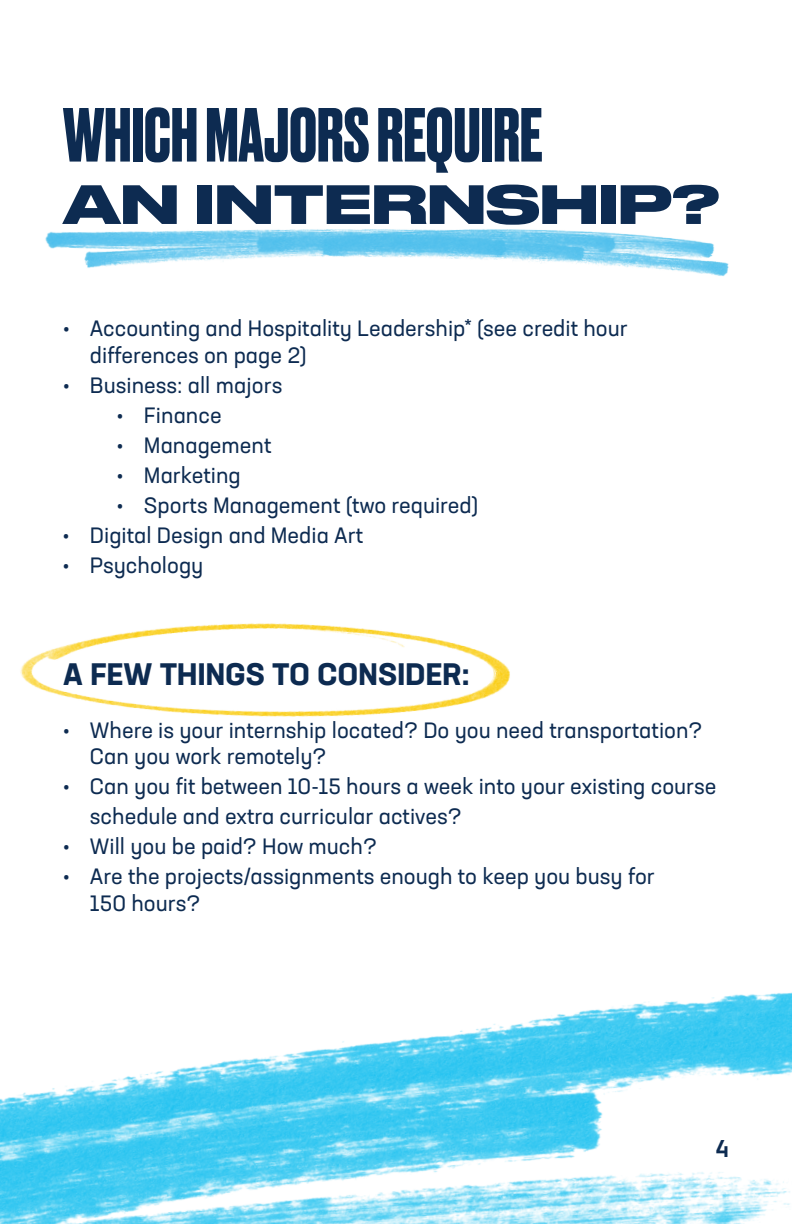
<style>
.page{position:relative;width:792px;height:1224px;background:#fff}
.page>*{position:absolute;margin:0;border:0;box-sizing:border-box;transform-origin:0 0}
.t1{font:700 72px "Druk";color:#0d2b51}
.t2{font:700 52px "Druk Wide";color:#0d2b51}
.t3{font:700 30.6px "Neusa Next Pro";letter-spacing:.01em;color:#0d2b51}
.t4{font:500 24px "Neusa Next Pro";color:#0d2b51}
.t5{font:22px/26.4px "Neusa Next Pro";color:#0d2b51}
</style>
<div class="page">
<img style="left:45px;top:229px;width:684px;height:47px">
<img style="left:20px;top:623px;width:490px;height:94px">
<img style="left:0;top:992px;width:792px;height:232px">
<h1 class="t1" style="left:63px;top:86px;width:481px">WHICH MAJORS REQUIRE</h1>
<h2 class="t2" style="left:63px;top:162px;width:658px">AN INTERNSHIP?</h2>
<p class="t5" style="left:90px;top:315px;width:539px;text-indent:-27px">• Accounting and Hospitality Leadership* (see credit hour differences on page 2)</p>
<p class="t5" style="left:63px;top:372px;width:221px">• Business: all majors</p>
<p class="t5" style="left:117px;top:402px;width:106px">• Finance</p>
<p class="t5" style="left:117px;top:432px;width:156px">• Management</p>
<p class="t5" style="left:117px;top:462px;width:125px">• Marketing</p>
<p class="t5" style="left:117px;top:492px;width:363px">• Sports Management (two required)</p>
<p class="t5" style="left:63px;top:522px;width:302px">• Digital Design and Media Art</p>
<p class="t5" style="left:63px;top:552px;width:142px">• Psychology</p>
<h3 class="t3" style="left:63px;top:655px;width:408px">A FEW THINGS TO CONSIDER:</h3>
<p class="t5" style="left:90px;top:717px;width:614px;text-indent:-27px">• Where is your internship located? Do you need transportation?<br>Can you work remotely?</p>
<p class="t5" style="left:90px;top:771px;width:628px;line-height:30px;text-indent:-27px">• Can you fit between 10-15 hours a week into your existing course schedule and extra curricular actives?</p>
<p class="t5" style="left:63px;top:833px;width:316px">• Will you be paid? How much?</p>
<p class="t5" style="left:90px;top:863px;width:566px;text-indent:-27px">• Are the projects/assignments enough to keep you busy for<br>150 hours?</p>
<p class="t4" style="left:715px;top:1133px;width:15px">4</p>
</div>
